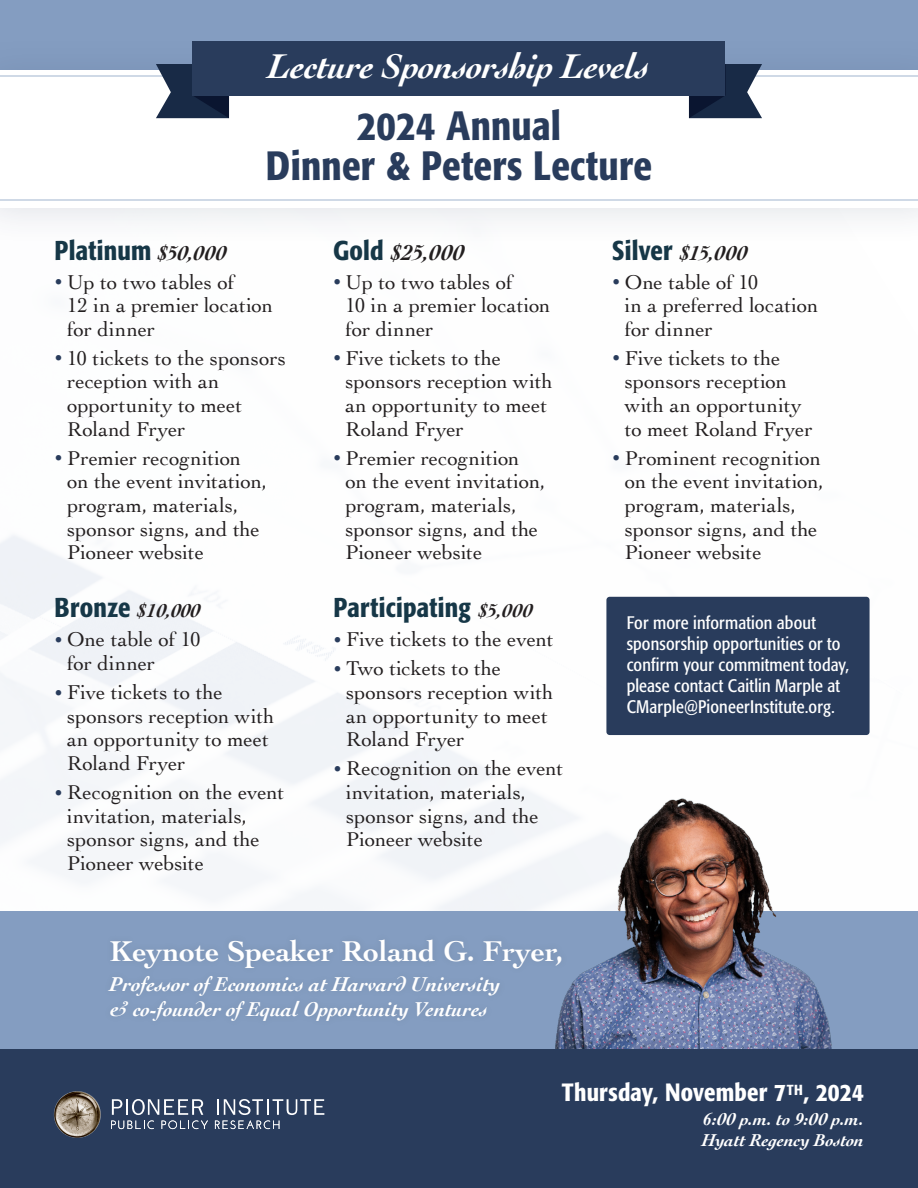
<style>
.page{position:relative;width:918px;height:1188px;background:#fff}
.page>*{position:absolute;margin:0;border:0;box-sizing:border-box;transform-origin:0 0}
.t1{font:500 condensed 40.5px/40.5px "Formata Std";letter-spacing:.01em;color:#293c5c;text-align:center}
.t2{font:italic 700 36px "Cochin";letter-spacing:-.01em;color:#fff}
.t3{font:700 30px "Cochin";color:#fff}
.Bullets{font:500 condensed 27px "Formata Std";letter-spacing:.01em;color:#163747}
.t4{font:500 condensed 24.75px "Formata Std";letter-spacing:.01em;color:#fff}
.Bullets-2{font:italic 700 22.5px "Cochin";color:#231f20}
.Bullets-3{font:21px/23.7px "Cochin";color:#231f20}
.t5{font:italic 700 21px/25.5px "Cochin";color:#fff}
.Bullets-4{font:italic 700 21px "Cochin";color:#231f20}
.Bullets-5{font:italic 700 19.5px "Cochin";color:#231f20}
.Bullets-6{font:condensed 18px/21px "Formata Std";letter-spacing:.01em;color:#fff}
.t6{font:italic 700 18px "Cochin";color:#fff}
.s1{font-family:"Cochin";font-weight:700;font-style:italic;font-stretch:normal;font-size:21px;color:#231f20}
.s2{font-size:16.5px;color:#293c5c}
.s3{font-family:"Formata Std";font-weight:500;font-style:normal;font-stretch:condensed;font-size:27px;color:#163747}
.s4{font-family:"Cochin";font-weight:700;font-style:italic;font-stretch:normal;font-size:19.5px;color:#231f20}
</style>
<div class="page">
<div style="left:0;top:0;width:918px;height:162px;background:#849dc1"></div>
<div style="left:0;top:911px;width:918px;height:147px;background:#849dc1"></div>
<div style="left:606px;top:597px;width:264px;height:138px;background:#293c5c;border-radius:3px"></div>
<img style="left:555px;top:798px;width:288px;height:252px">
<div style="left:0;top:34px;width:918px;height:213px;background:#293c5c;opacity:.15"></div>
<div style="left:0;top:70px;width:918px;height:137px;background:#fff"></div>
<hr style="left:0;top:76px;width:918px;height:1px;background:#9db1cd">
<hr style="left:0;top:200px;width:918px;height:1px;background:#9db1cd">
<svg style="left:156px;top:64px;width:73px;height:54px"></svg>
<svg style="left:689px;top:64px;width:73px;height:54px"></svg>
<div style="left:192px;top:41px;width:533px;height:54px;background:#293c5c"></div>
<div style="left:0;top:1050px;width:918px;height:138px;background:#293c5c"></div>
<svg style="left:111px;top:1099px;width:97px;height:30px"></svg>
<svg style="left:215px;top:1099px;width:109px;height:30px"></svg>
<img style="left:54px;top:1091px;width:47px;height:47px">
<p class="t2" style="left:269px;top:42px;width:382px">Lecture Sponsorship Levels</p>
<p class="t1" style="left:266px;top:105px;width:388px">2024 Annual<br>Dinner &amp; Peters Lecture</p>
<p class="Bullets" style="left:55px;top:234px;width:173px">Platinum <span class="s1">$50,000</span></p>
<p class="Bullets-3" style="left:67px;top:269px;width:207px;text-indent:-13px"><span class="s2">•</span> Up to two tables of<br>12 in a premier location for dinner</p>
<p class="Bullets-3" style="left:67px;top:345px;width:220px;text-indent:-13px"><span class="s2">•</span> 10 tickets to the sponsors reception with an opportunity to meet<br>Roland Fryer</p>
<p class="Bullets-3" style="left:67px;top:445px;width:201px;text-indent:-13px"><span class="s2">•</span> Premier recognition on the event invitation, program, materials, sponsor signs, and the<br>Pioneer website</p>
<p class="Bullets-5" style="left:55px;top:598px;width:147px"><span class="s3">Bronze</span> $10,000</p>
<p class="Bullets-3" style="left:67px;top:627px;width:135px;text-indent:-13px"><span class="s2">•</span> One table of 10 for dinner</p>
<p class="Bullets-3" style="left:67px;top:680px;width:209px;text-indent:-13px"><span class="s2">•</span> Five tickets to the sponsors reception with an opportunity to meet<br>Roland Fryer</p>
<p class="Bullets-3" style="left:67px;top:779px;width:218px;text-indent:-13px"><span class="s2">•</span> Recognition on the event invitation, materials, sponsor signs, and the<br>Pioneer website</p>
<p class="Bullets-2" style="left:333px;top:237px;width:133px"><span class="s3">Gold</span> $25,000</p>
<p class="Bullets-3" style="left:346px;top:269px;width:206px;text-indent:-13px"><span class="s2">•</span> Up to two tables of<br>10 in a premier location for dinner</p>
<p class="Bullets-3" style="left:346px;top:345px;width:209px;text-indent:-13px"><span class="s2">•</span> Five tickets to the sponsors reception with an opportunity to meet<br>Roland Fryer</p>
<p class="Bullets-3" style="left:346px;top:445px;width:201px;text-indent:-13px"><span class="s2">•</span> Premier recognition on the event invitation, program, materials, sponsor signs, and the<br>Pioneer website</p>
<p class="Bullets" style="left:334px;top:591px;width:200px">Participating <span class="s4">$5,000</span></p>
<p class="Bullets-3" style="left:334px;top:627px;width:221px"><span class="s2">•</span> Five tickets to the event</p>
<p class="Bullets-3" style="left:346px;top:656px;width:209px;text-indent:-13px"><span class="s2">•</span> Two tickets to the sponsors reception with an opportunity to meet<br>Roland Fryer</p>
<p class="Bullets-3" style="left:346px;top:756px;width:218px;text-indent:-13px"><span class="s2">•</span> Recognition on the event invitation, materials, sponsor signs, and the<br>Pioneer website</p>
<p class="t3" style="left:110px;top:931px;width:455px">Keynote Speaker Roland G. Fryer,</p>
<p class="t5" style="left:110px;top:970px;width:392px">Professor of Economics at Harvard University &amp; co-founder of Equal Opportunity Ventures</p>
<p class="Bullets-4" style="left:612px;top:239px;width:136px"><span class="s3">Silver</span> $15,000</p>
<p class="Bullets-3" style="left:625px;top:269px;width:195px;text-indent:-13px"><span class="s2">•</span> One table of 10<br>in a preferred location for dinner</p>
<p class="Bullets-3" style="left:625px;top:345px;width:189px;text-indent:-13px"><span class="s2">•</span> Five tickets to the sponsors reception with an opportunity to meet Roland Fryer</p>
<p class="Bullets-3" style="left:625px;top:445px;width:200px;text-indent:-13px"><span class="s2">•</span> Prominent recognition on the event invitation, program, materials, sponsor signs, and the<br>Pioneer website</p>
<p class="Bullets-6" style="left:627px;top:612px;width:224px">For more information about sponsorship opportunities or to confirm your commitment today, please contact Caitlin Marple at<br>CMarple@PioneerInstitute.org.</p>
<p class="t4" style="left:562px;top:1077px;width:304px">Thursday, November 7<sup>TH</sup>, 2024</p>
<p class="t6" style="left:703px;top:1107px;width:163px">6:00 p.m. to 9:00 p.m.</p>
<p class="t6" style="left:702px;top:1128px;width:163px">Hyatt Regency Boston</p>
</div>
